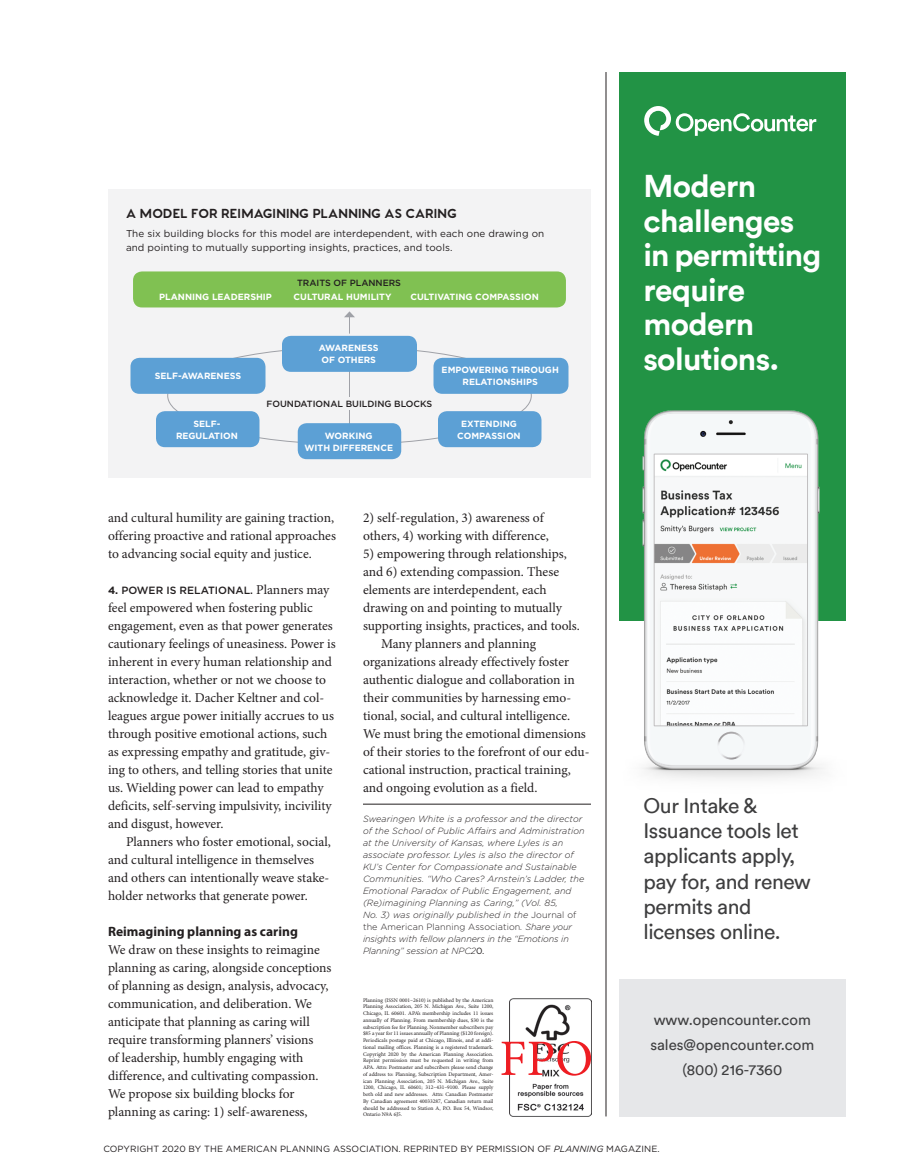
<style>
.page{position:relative;width:918px;height:1175px;background:#fff}
.page>*{position:absolute;margin:0;border:0;box-sizing:border-box;transform-origin:0 0}
.t1{font:51px "Minion Pro";color:#ee1d23}
.t2{font:700 31.5px/34.5px "Circular";letter-spacing:-.02em;color:#fff}
.t3{font:21px/25.2px "Circular";letter-spacing:-.02em;color:#3e3e3f}
.t4{font:15px/24.8px "Circular";color:#3e3e3f;text-align:center}
.BodyFirst_RR{font:13.5px/18px "Minion Pro";color:#231f20}
.Body_RR{font:13.5px/18px "Minion Pro";color:#231f20}
.GRAPHIC_HEADLINE{font:700 13.5px "Venti CF";letter-spacing:.015em;color:#231f20}
.SUBHED_AND_RR_TEXT{font:700 13.5px "Myriad Pro";color:#231f20}
.BodyFirst_RR-2{font:500 10.5px "Gotham";color:#231f20}
.GRAPHIC_TEXT{font:9.9px/13.5px "Gotham";letter-spacing:.005em;color:#231f20}
.BIO_plus_rule{font:italic 300 9px/12px "Gotham";letter-spacing:.01em;color:#231f20}
.TABLE_BAR_LABELS{font:700 9px/12px "Gotham";color:#fff;text-align:center}
.t5{font:9px "Gotham";letter-spacing:.005em;color:#231f20}
.TABLE_BAR_LABELS-2{font:500 9px "Gotham";color:#231f20}
.t6{font:5.55px/6.8px "Minion Pro";color:#231f20;text-align:justify}
.s1{font-weight:700}
.s2{font-family:"Minion Pro";font-weight:400;font-size:13.5px}
.s3{font-style:normal}
.s4{font-weight:400;font-style:normal}
.s5{font-style:italic}
</style>
<div class="page">
<hr style="left:363px;top:804px;width:228px;height:1px;background:#231f20">
<img style="left:509px;top:998px;width:82px;height:118px">
<hr style="left:606px;top:72px;width:1px;height:1044px;background:#231f20">
<div style="left:620px;top:979px;width:226px;height:137px;background:#e6e7e9"></div>
<div style="left:620px;top:72px;width:226px;height:549px;background:#229345"></div>
<svg style="left:644px;top:106px;width:172px;height:30px"></svg>
<img style="left:642px;top:410px;width:182px;height:370px">
<div style="left:108px;top:189px;width:483px;height:288px;background:#f3f3f4"></div>
<div style="left:133px;top:271px;width:433px;height:36px;background:#80c152;border-radius:9px"></div>
<svg style="left:344px;top:311px;width:11px;height:22px"></svg>
<div style="left:130px;top:358px;width:136px;height:36px;background:#5ca0d5;border-radius:9px"></div>
<div style="left:434px;top:358px;width:134px;height:36px;background:#5ca0d5;border-radius:9px"></div>
<div style="left:156px;top:411px;width:104px;height:36px;background:#5ca0d5;border-radius:9px"></div>
<div style="left:438px;top:411px;width:104px;height:36px;background:#5ca0d5;border-radius:9px"></div>
<hr style="left:349px;top:369px;width:1px;height:60px;background:#9fa1a7">
<div style="left:265px;top:397px;width:169px;height:13px;background:#f3f3f4"></div>
<div style="left:298px;top:423px;width:103px;height:36px;background:#5ca0d5;border-radius:9px"></div>
<div style="left:282px;top:336px;width:135px;height:36px;background:#5ca0d5;border-radius:9px"></div>
<p class="GRAPHIC_HEADLINE" style="left:126px;top:205px;width:332px">A MODEL FOR REIMAGINING PLANNING AS CARING</p>
<p class="GRAPHIC_TEXT" style="left:126px;top:227px;width:420px">The six building blocks for this model are interdependent, with each one drawing on and pointing to mutually supporting insights, practices, and tools.</p>
<p class="TABLE_BAR_LABELS-2" style="left:297px;top:277px;width:105px">TRAITS OF PLANNERS</p>
<p class="TABLE_BAR_LABELS" style="left:159px;top:290px;width:114px">PLANNING LEADERSHIP</p>
<p class="TABLE_BAR_LABELS" style="left:294px;top:290px;width:99px">CULTURAL HUMILITY</p>
<p class="TABLE_BAR_LABELS" style="left:410px;top:290px;width:130px">CULTIVATING COMPASSION</p>
<p class="TABLE_BAR_LABELS" style="left:319px;top:342px;width:61px;text-align:left">AWARENESS<br>OF OTHERS</p>
<p class="TABLE_BAR_LABELS" style="left:155px;top:370px;width:88px">SELF-AWARENESS</p>
<p class="TABLE_BAR_LABELS" style="left:442px;top:364px;width:119px">EMPOWERING THROUGH<br>RELATIONSHIPS</p>
<p class="TABLE_BAR_LABELS" style="left:176px;top:417px;width:63px">SELF-<br>REGULATION</p>
<p class="TABLE_BAR_LABELS" style="left:457px;top:417px;width:65px">EXTENDING<br>COMPASSION</p>
<p class="TABLE_BAR_LABELS-2" style="left:267px;top:398px;width:167px">FOUNDATIONAL BUILDING BLOCKS</p>
<p class="TABLE_BAR_LABELS" style="left:304px;top:429px;width:90px">WORKING<br>WITH DIFFERENCE</p>
<p class="BodyFirst_RR" style="left:108px;top:509px;width:229px">and cultural humility are gaining traction, offering proactive and rational approaches to advancing social equity and justice.</p>
<p class="BodyFirst_RR-2" style="left:108px;top:583px;width:223px"><span class="s1">4.</span> POWER IS RELATIONAL. <span class="s2">Planners may</span></p>
<p class="BodyFirst_RR" style="left:108px;top:599px;width:229px">feel empowered when fostering public engagement, even as that power generates cautionary feelings of uneasiness. Power is inherent in every human relationship and interaction, whether or not we choose to acknowledge it. Dacher Keltner and col&shy;leagues argue power initially accrues to us through positive emotional actions, such as expressing empathy and gratitude, giv&shy;ing to others, and telling stories that unite us. Wielding power can lead to empathy deficits, self-serving impulsivity, incivility and disgust, however.</p>
<p class="Body_RR" style="left:108px;top:833px;width:224px;text-indent:18px">Planners who foster emotional, social, and cultural intelligence in themselves and others can intentionally weave stake&shy;holder networks that generate power.</p>
<p class="SUBHED_AND_RR_TEXT" style="left:108px;top:924px;width:191px">Reimagining planning as caring</p>
<p class="BodyFirst_RR" style="left:108px;top:941px;width:225px">We draw on these insights to reimagine planning as caring, alongside conceptions of planning as design, analysis, advocacy, communication, and deliberation. We anticipate that planning as caring will require transforming planners’ visions<br>of leadership, humbly engaging with difference, and cultivating compassion.<br>We propose six building blocks for planning as caring: 1) self-awareness,</p>
<p class="BodyFirst_RR" style="left:363px;top:509px;width:187px">2) self-regulation, 3) awareness of others, 4) working with difference,</p>
<p class="BodyFirst_RR" style="left:363px;top:545px;width:218px">5) empowering through relationships, and 6) extending compassion. These elements are interdependent, each drawing on and pointing to mutually supporting insights, practices, and tools.</p>
<p class="Body_RR" style="left:363px;top:635px;width:228px;text-indent:18px">Many planners and planning organizations already effectively foster authentic dialogue and collaboration in their communities by harnessing emo&shy;tional, social, and cultural intelligence.<br>We must bring the emotional dimensions of their stories to the forefront of our edu&shy;cational instruction, practical training, and ongoing evolution as a field.</p>
<p class="BIO_plus_rule" style="left:363px;top:813px;width:223px">Swearingen White is a professor and the director of the School of Public Affairs and Administration at the University of Kansas, where Lyles is an associate professor. Lyles is also the director of KU’s Center for Compassionate and Sustainable Communities. “Who Cares? Arnstein’s Ladder, the Emotional Paradox of Public Engagement, and (Re)imagining Planning as Caring,” (Vol. 85,<br>No. 3) was originally published in the <span class="s3">Journal of the American Planning Association</span>. Share your insights with fellow planners in the “Emotions in Planning” session at NPC2<span class="s4">0.</span></p>
<p class="t6" style="left:363px;top:996px;width:132px">Planning (ISSN 0001–2610) is published by the American Planning Association, 205 N. Michigan Ave., Suite 1200, Chicago, IL 60601. APA’s membership includes 11 issues annually of Planning. From membership dues, $30 is the subscription fee for Planning. Nonmember subscribers pay $85 a year for 11 issues annually of Planning ($120 foreign).<br>Periodicals postage paid at Chicago, Illinois, and at addi&shy;tional mailing offices. Planning is a registered trademark.<br>Copyright 2020 by the American Planning Association.<br>Reprint permission must be requested in writing from APA. Attn: Postmaster and subscribers please send change of address to: Planning, Subscription Department, Amer&shy;ican Planning Association, 205 N. Michigan Ave., Suite 1200, Chicago, IL 60601; 312–431–9100. Please supply both old and new addresses. Attn: Canadian Postmaster By Canadian agreement 40033287, Canadian return mail should be addressed to Station A, P.O. Box 54, Windsor, Ontario N9A 6J5.</p>
<p class="t1" style="left:500px;top:1024px;width:95px">FPO</p>
<p class="t2" style="left:644px;top:168px;width:179px">Modern challenges in permitting require modern solutions.</p>
<p class="t3" style="left:644px;top:792px;width:169px">Our Intake &amp;<br>Issuance tools let applicants apply, pay for, and renew permits and licenses online.</p>
<p class="t4" style="left:650px;top:1006px;width:165px">www.opencounter.com sales@opencounter.com (800) 216-7360</p>
<p class="t5" style="left:103px;top:1143px;width:558px">COPYRIGHT 2020 BY THE AMERICAN PLANNING ASSOCIATION. REPRINTED BY PERMISSION OF <span class="s5">PLANNING</span> MAGAZINE.</p>
</div>
